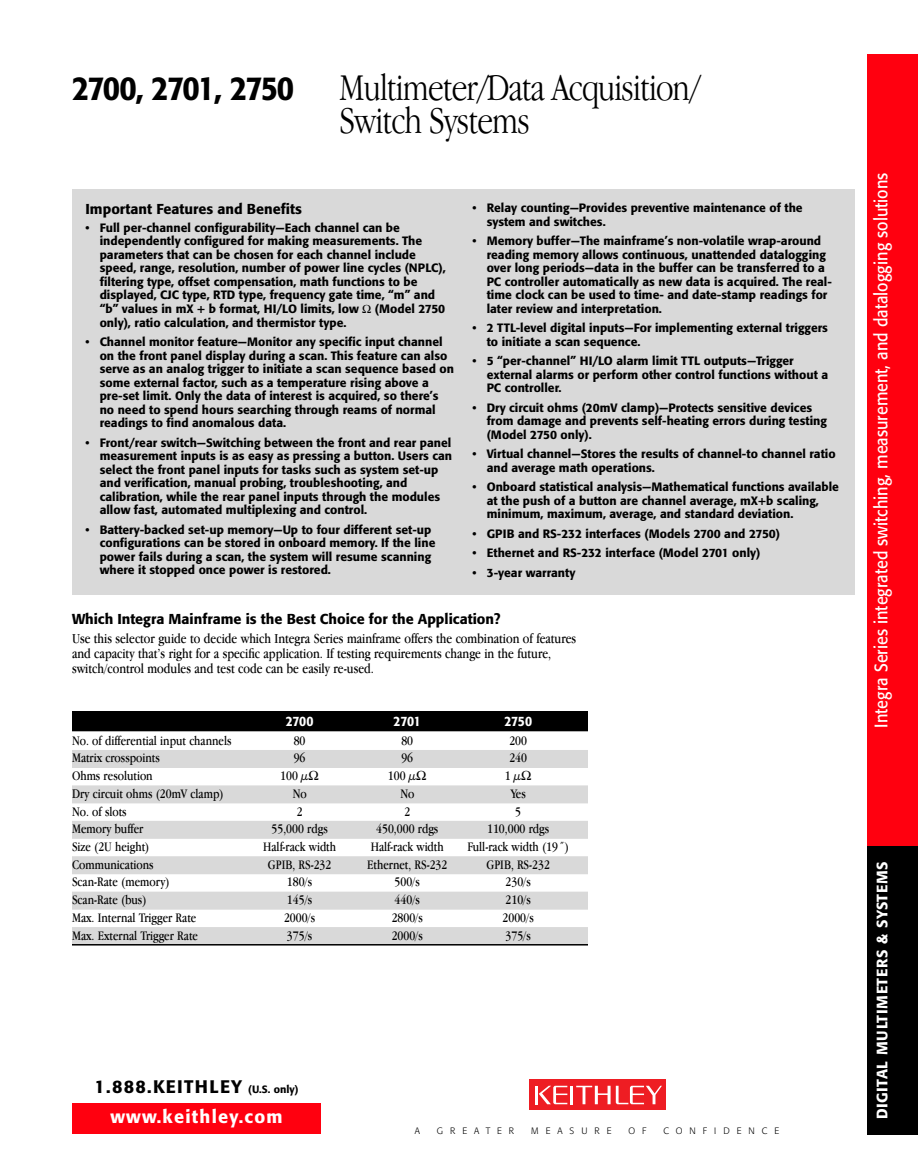
<style>
.page{position:relative;width:918px;height:1175px;background:#fff}
.page>*{position:absolute;margin:0;border:0;box-sizing:border-box;transform-origin:0 0}
.t1{font:300 condensed 39px/33px "Garamond IT Cby BT";letter-spacing:-.025em;color:#000}
.t2{font:18px "Formata";color:#fff;scale:.9 1}
.t3{font:500 18px "Formata";letter-spacing:.07em;color:#000}
.t4{font:500 18px "Formata";letter-spacing:.07em;color:#fff}
.t5{font:500 15px "Formata";letter-spacing:.035em;color:#fff}
.t6{font:condensed 14.25px/15px "Garamond IT Cby BT";color:#000}
.t7{font:500 14.25px "Formata";color:#000}
.t8{font:condensed 13.5px "Garamond IT Cby BT";color:#000}
.t9{font:500 13.5px "Formata";letter-spacing:-.025em;color:#fff;scale:.9 1}
.t10{font:500 12px/13.5px "Formata";color:#000}
.t11{font:300 9.15px "Formata";letter-spacing:.76em;color:#000}
.s1{font-family:"Formata";font-weight:500;font-stretch:normal;font-size:33px}
.s2{font-size:10.5px}
</style>
<div class="page">
<div style="left:867px;top:54px;width:51px;height:792px;background:#ff000f"></div>
<div style="left:867px;top:846px;width:51px;height:288px;background:#000"></div>
<div style="left:72px;top:1103px;width:249px;height:30px;background:#ff000f"></div>
<div style="left:529px;top:1079px;width:137px;height:31px;background:#ee1d23"></div>
<hr style="left:570px;top:1085px;width:3px;height:19px;background:#fff">
<svg style="left:536px;top:1085px;width:31px;height:19px"></svg>
<svg style="left:576px;top:1085px;width:86px;height:19px"></svg>
<div style="left:72px;top:189px;width:783px;height:405px;background:#d9d9d9"></div>
<div style="left:72px;top:711px;width:516px;height:19px;background:#000"></div>
<hr style="left:72px;top:730px;width:516px;height:1px;background:#000">
<div style="left:72px;top:750px;width:516px;height:18px;background:#d9d9d9"></div>
<div style="left:72px;top:785px;width:516px;height:18px;background:#d9d9d9"></div>
<div style="left:72px;top:820px;width:516px;height:18px;background:#d9d9d9"></div>
<div style="left:72px;top:856px;width:516px;height:18px;background:#d9d9d9"></div>
<div style="left:72px;top:891px;width:516px;height:18px;background:#d9d9d9"></div>
<div style="left:72px;top:927px;width:516px;height:18px;background:#d9d9d9"></div>
<hr style="left:72px;top:944px;width:516px;height:1px;background:#000">
<h1 class="t1" style="left:340px;top:74px;width:362px;text-indent:-268px"><span class="s1">2700, 2701, 2750</span> Multimeter/Data Acquisition/<br>Switch Systems</h1>
<p class="t7" style="left:86px;top:203px;width:218px">Important Features and Benefits</p>
<p class="t10" style="left:100px;top:222px;width:347px;text-indent:-14px">• Full per-channel configurability—Each channel can be independently configured for making measurements. The parameters that can be chosen for each channel include speed, range, resolution, number of power line cycles (NPLC), filtering type, offset compensation, math functions to be displayed, CJC type, RTD type, frequency gate time, “m” and “b” values in mX + b format, HI/LO limits, low</p>
<p class="t10" style="left:375px;top:303px;width:72px">(Model 2750</p>
<p class="t10" style="left:100px;top:316px;width:248px">only), ratio calculation, and thermistor type.</p>
<p class="t10" style="left:100px;top:336px;width:356px;text-indent:-14px">• Channel monitor feature—Monitor any specific input channel on the front panel display during a scan. This feature can also serve as an analog trigger to initiate a scan sequence based on some external factor, such as a temperature rising above a pre-set limit. Only the data of interest is acquired, so there’s no need to spend hours searching through reams of normal readings to find anomalous data.</p>
<p class="t10" style="left:100px;top:436px;width:354px;text-indent:-14px">• Front/rear switch—Switching between the front and rear panel measurement inputs is as easy as pressing a button. Users can select the front panel inputs for tasks such as system set-up and verification, manual probing, troubleshooting, and calibration, while the rear panel inputs through the modules allow fast, automated multiplexing and control.</p>
<p class="t10" style="left:100px;top:523px;width:337px;text-indent:-14px">• Battery-backed set-up memory—Up to four different set-up configurations can be stored in onboard memory. If the line power fails during a scan, the system will resume scanning where it stopped once power is restored.</p>
<p class="t10" style="left:487px;top:202px;width:317px;text-indent:-14px">• Relay counting—Provides preventive maintenance of the system and switches.</p>
<p class="t10" style="left:487px;top:235px;width:347px;text-indent:-14px">• Memory buffer—The mainframe’s non-volatile wrap-around reading memory allows continuous, unattended datalogging over long periods—data in the buffer can be transferred to a PC controller automatically as new data is acquired. The real&shy;time clock can be used to time- and date-stamp readings for later review and interpretation.</p>
<p class="t10" style="left:487px;top:322px;width:343px;text-indent:-14px">• 2 TTL-level digital inputs—For implementing external triggers to initiate a scan sequence.</p>
<p class="t10" style="left:487px;top:355px;width:343px;text-indent:-14px">• 5 “per-channel” HI/LO alarm limit TTL outputs—Trigger external alarms or perform other control functions without a<br>PC controller.</p>
<p class="t10" style="left:487px;top:402px;width:342px;text-indent:-14px">• Dry circuit ohms (20mV clamp)—Protects sensitive devices from damage and prevents self-heating errors during testing (Model 2750 only).</p>
<p class="t10" style="left:487px;top:448px;width:350px;text-indent:-14px">• Virtual channel—Stores the results of channel-to channel ratio and average math operations.</p>
<p class="t10" style="left:487px;top:481px;width:354px;text-indent:-14px">• Onboard statistical analysis—Mathematical functions available at the push of a button are channel average, mX+b scaling, minimum, maximum, average, and standard deviation.</p>
<p class="t10" style="left:472px;top:528px;width:309px">• GPIB and RS-232 interfaces (Models 2700 and 2750)</p>
<p class="t10" style="left:472px;top:547px;width:289px">• Ethernet and RS-232 interface (Model 2701 only)</p>
<p class="t10" style="left:472px;top:567px;width:104px">• 3-year warranty</p>
<p class="t7" style="left:72px;top:612px;width:430px">Which Integra Mainframe is the Best Choice for the Application?</p>
<p class="t6" style="left:72px;top:632px;width:506px">Use this selector guide to decide which Integra Series mainframe offers the combination of features and capacity that’s right for a specific application. If testing requirements change in the future, switch/control modules and test code can be easily re-used.</p>
<p class="t9" style="left:286px;top:715px;width:33px">2700</p>
<p class="t9" style="left:394px;top:715px;width:32px">2701</p>
<p class="t9" style="left:504px;top:715px;width:32px">2750</p>
<p class="t8" style="left:72px;top:735px;width:161px">No. of differential input channels</p>
<p class="t8" style="left:294px;top:735px;width:13px">80</p>
<p class="t8" style="left:401px;top:735px;width:13px">80</p>
<p class="t8" style="left:509px;top:735px;width:19px">200</p>
<p class="t8" style="left:72px;top:753px;width:89px">Matrix crosspoints</p>
<p class="t8" style="left:294px;top:753px;width:13px">96</p>
<p class="t8" style="left:401px;top:753px;width:13px">96</p>
<p class="t8" style="left:509px;top:753px;width:19px">240</p>
<p class="t8" style="left:72px;top:770px;width:82px">Ohms resolution</p>
<p class="t8" style="left:280px;top:770px;width:30px">100 µ</p>
<p class="t8" style="left:388px;top:770px;width:30px">100 µ</p>
<p class="t8" style="left:505px;top:770px;width:18px">1 µ</p>
<p class="t8" style="left:72px;top:788px;width:153px">Dry circuit ohms (20mV clamp)</p>
<p class="t8" style="left:293px;top:788px;width:16px">No</p>
<p class="t8" style="left:400px;top:788px;width:16px">No</p>
<p class="t8" style="left:511px;top:788px;width:17px">Yes</p>
<p class="t8" style="left:72px;top:806px;width:56px">No. of slots</p>
<p class="t8" style="left:297px;top:806px;width:7px">2</p>
<p class="t8" style="left:404px;top:806px;width:7px">2</p>
<p class="t8" style="left:515px;top:806px;width:7px">5</p>
<p class="t8" style="left:72px;top:824px;width:73px">Memory buffer</p>
<p class="t8" style="left:272px;top:824px;width:58px">55,000 rdgs</p>
<p class="t8" style="left:376px;top:824px;width:64px">450,000 rdgs</p>
<p class="t8" style="left:487px;top:824px;width:64px">110,000 rdgs</p>
<p class="t8" style="left:72px;top:841px;width:79px">Size (2U height)</p>
<p class="t8" style="left:263px;top:841px;width:74px">Half-rack width</p>
<p class="t8" style="left:371px;top:841px;width:74px">Half-rack width</p>
<p class="t8" style="left:467px;top:841px;width:103px">Full-rack width (19˝)</p>
<p class="t8" style="left:72px;top:859px;width:83px">Communications</p>
<p class="t8" style="left:268px;top:859px;width:65px">GPIB, RS-232</p>
<p class="t8" style="left:367px;top:859px;width:82px">Ethernet, RS-232</p>
<p class="t8" style="left:487px;top:859px;width:65px">GPIB, RS-232</p>
<p class="t8" style="left:72px;top:877px;width:99px">Scan-Rate (memory)</p>
<p class="t8" style="left:287px;top:877px;width:27px">180/s</p>
<p class="t8" style="left:395px;top:877px;width:27px">500/s</p>
<p class="t8" style="left:506px;top:877px;width:27px">230/s</p>
<p class="t8" style="left:72px;top:894px;width:76px">Scan-Rate (bus)</p>
<p class="t8" style="left:287px;top:894px;width:27px">145/s</p>
<p class="t8" style="left:395px;top:894px;width:27px">440/s</p>
<p class="t8" style="left:506px;top:894px;width:27px">210/s</p>
<p class="t8" style="left:72px;top:912px;width:126px">Max. Internal Trigger Rate</p>
<p class="t8" style="left:284px;top:912px;width:33px">2000/s</p>
<p class="t8" style="left:392px;top:912px;width:33px">2800/s</p>
<p class="t8" style="left:503px;top:912px;width:33px">2000/s</p>
<p class="t8" style="left:72px;top:930px;width:128px">Max. External Trigger Rate</p>
<p class="t8" style="left:287px;top:930px;width:27px">375/s</p>
<p class="t8" style="left:392px;top:930px;width:33px">2000/s</p>
<p class="t8" style="left:506px;top:930px;width:27px">375/s</p>
<h2 class="t3" style="left:95px;top:1078px;width:205px">1.888.KEITHLEY <span class="s2">(U.S. only)</span></h2>
<h2 class="t4" style="left:110px;top:1109px;width:174px">www.keithley.com</h2>
<p class="t11" style="left:415px;top:1127px;width:7px">A</p>
<p class="t11" style="left:437px;top:1127px;width:79px">GREATER</p>
<p class="t11" style="left:531px;top:1127px;width:82px">MEASURE</p>
<p class="t11" style="left:629px;top:1127px;width:19px">O F</p>
<p class="t11" style="left:663px;top:1127px;width:117px">CONFIDENCE</p>
<h2 class="t2" style="left:873px;top:727px;width:618px;rotate:-90deg">Integra Series integrated switching, measurement, and datalogging solutions</h2>
<p class="t5" style="left:876px;top:1119px;width:259px;rotate:-90deg">DIGITAL MULTIMETERS &amp; SYSTEMS</p>
</div>
